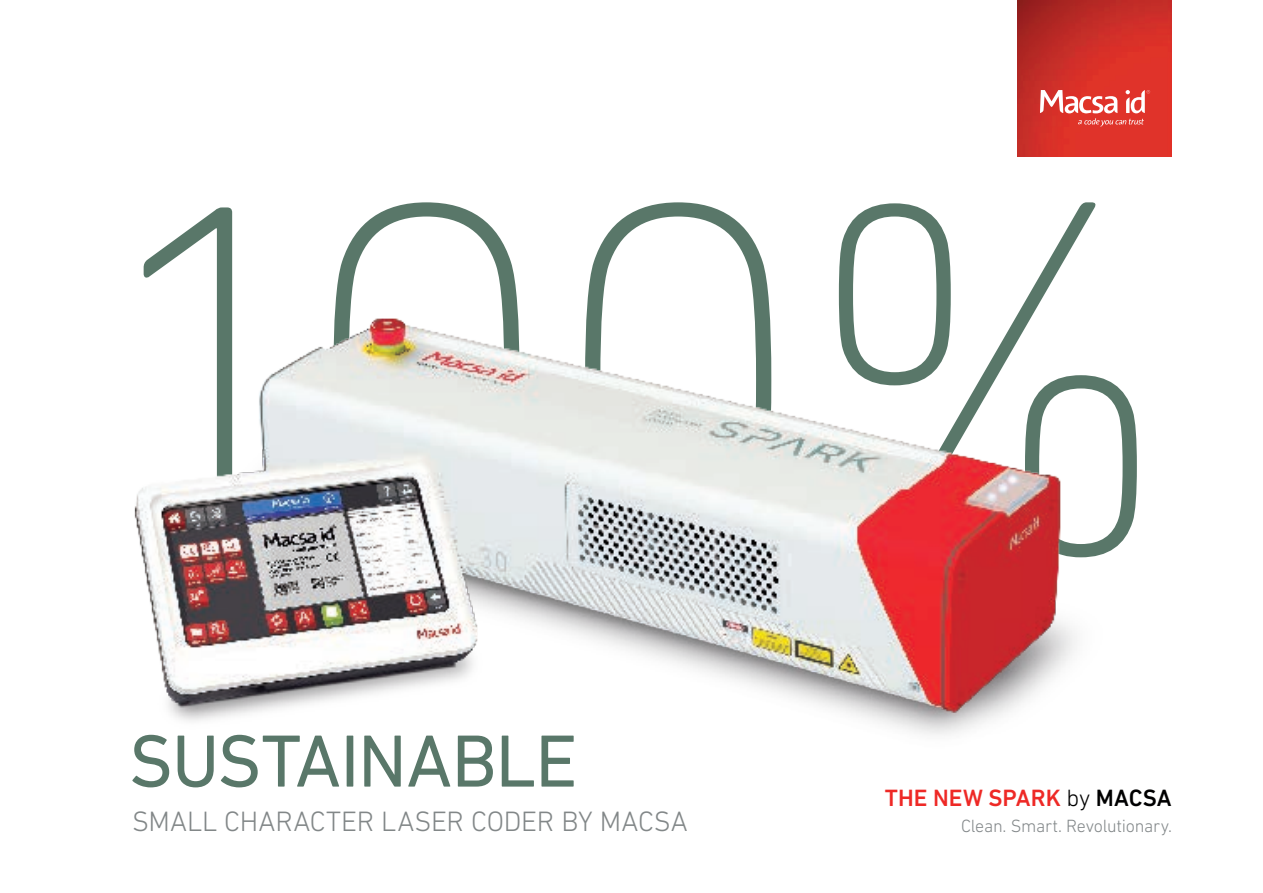
<style>
.page{position:relative;width:1263px;height:893px;background:#fff}
.page>*{position:absolute;margin:0;border:0;box-sizing:border-box;transform-origin:0 0}
.t1{font:200 508.5px "DIN Next LT Pro";color:#597769}
.t2{font:75px "DIN Next LT Pro";letter-spacing:-.015em;color:#597769}
.t3{font:300 28.5px "DIN Next LT Pro";letter-spacing:-.005em;color:#828788}
.t4{font:500 24px "DIN Next LT Pro";color:#ee2926}
.t5{font:300 18px "DIN Next LT Pro";letter-spacing:-.015em;color:#828789}
.s1{font-weight:300;color:#000001}
.s2{color:#000001}
</style>
<div class="page">
<img style="left:134px;top:318px;width:943px;height:417px">
<img style="left:1018px;top:0;width:153px;height:157px">
<svg style="left:1040px;top:90px;width:110px;height:37px"></svg>
<h1 class="t1" style="left:79px;top:89px;width:1110px">100%</h1>
<h2 class="t2" style="left:129px;top:718px;width:450px">SUSTAINABLE</h2>
<p class="t3" style="left:132px;top:805px;width:557px">SMALL CHARACTER LASER CODER BY MACSA</p>
<p class="t5" style="left:961px;top:815px;width:213px">Clean. Smart. Revolutionary.</p>
<p class="t4" style="left:885px;top:783px;width:288px">THE NEW SPARK <span class="s1">by</span> <span class="s2">MACSA</span></p>
</div>
